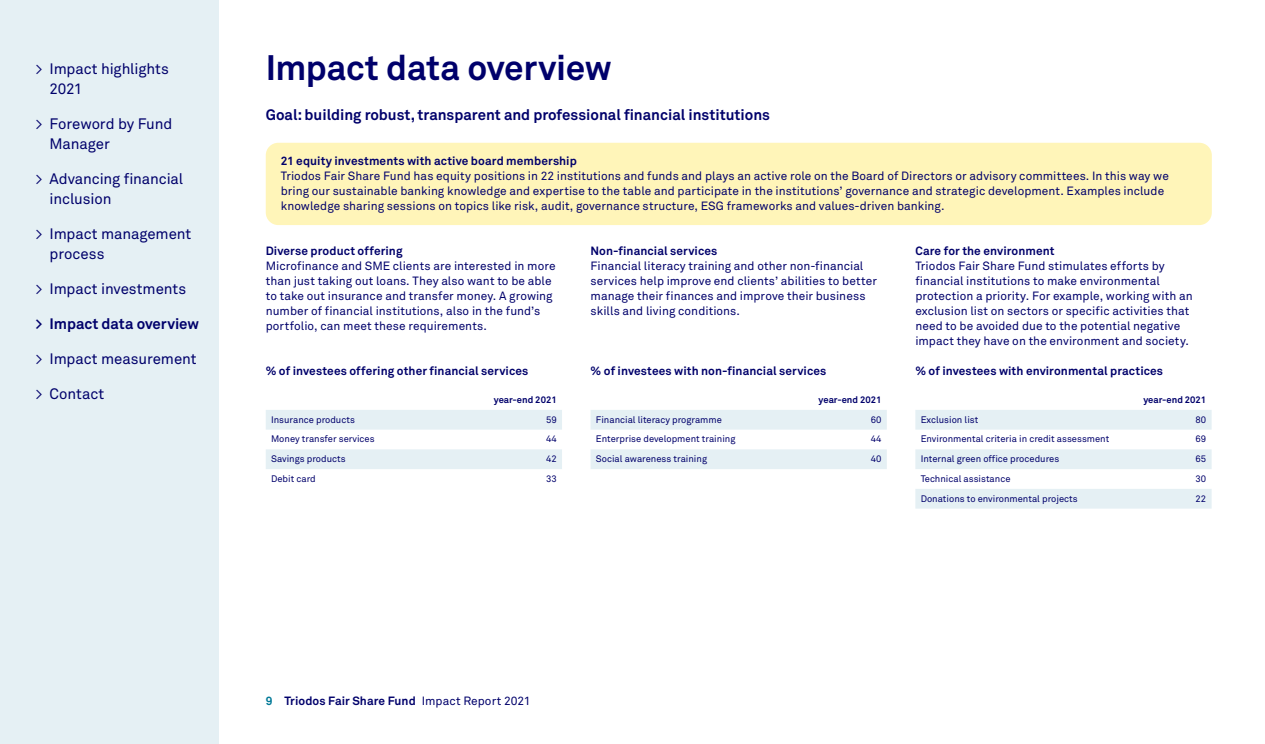
<style>
.page{position:relative;width:1265px;height:744px;background:#fff}
.page>*{position:absolute;margin:0;border:0;box-sizing:border-box;transform-origin:0 0}
.Hoofkop{font:700 35px "Akkurat Pro";letter-spacing:-.01em;color:#00006b}
.Hoofkop-2{font:15px/20px "Akkurat Pro";letter-spacing:-.005em;color:#00006b}
.Heading_Bold_12_14{font:700 15px "Akkurat Pro";color:#00006b}
.Hoofkop-3{font:700 15px "Akkurat Pro";letter-spacing:-.005em;color:#00006b}
.Platte_tekst{font:11.88px/15px "Akkurat Pro";letter-spacing:.005em;color:#00006b}
.Tussenkop_vet{font:700 11.88px "Akkurat Pro";letter-spacing:.005em;color:#00006b}
.Table_Regular_7_5{font:9.38px "Akkurat Pro";color:#00006b}
.Table_Regular_7_5-2{font:700 9.38px "Akkurat Pro";color:#00006b}
.s1{color:#007997}
.s2{font-weight:400}
</style>
<div class="page">
<div style="left:0;top:0;width:219px;height:744px;background:#e5f0f4"></div>
<div style="left:266px;top:143px;width:946px;height:82px;background:#fff5b9;border-radius:13px"></div>
<svg style="left:266px;top:410px;width:296px;height:59px"></svg>
<svg style="left:591px;top:410px;width:296px;height:59px"></svg>
<svg style="left:915px;top:410px;width:297px;height:98px"></svg>
<p class="Hoofkop-2" style="left:50px;top:59px;width:121px;text-indent:-14px">&gt; Impact highlights<br>2021</p>
<p class="Hoofkop-2" style="left:50px;top:114px;width:124px;text-indent:-14px">&gt; Foreword by Fund<br>Manager</p>
<p class="Hoofkop-2" style="left:50px;top:169px;width:135px;text-indent:-14px">&gt; Advancing financial inclusion</p>
<p class="Hoofkop-2" style="left:50px;top:224px;width:143px;text-indent:-14px">&gt; Impact management process</p>
<p class="Hoofkop-2" style="left:35px;top:279px;width:152px">&gt; Impact investments</p>
<p class="Hoofkop-3" style="left:35px;top:314px;width:165px">&gt; Impact data overview</p>
<p class="Hoofkop-2" style="left:35px;top:349px;width:163px">&gt; Impact measurement</p>
<p class="Hoofkop-2" style="left:35px;top:384px;width:70px">&gt; Contact</p>
<p class="Hoofkop" style="left:266px;top:46px;width:347px">Impact data overview</p>
<p class="Heading_Bold_12_14" style="left:266px;top:105px;width:506px">Goal: building robust, transparent and professional financial institutions</p>
<p class="Tussenkop_vet" style="left:281px;top:153px;width:298px">21 equity investments with active board membership</p>
<p class="Platte_tekst" style="left:281px;top:168px;width:890px">Triodos Fair Share Fund has equity positions in 22 institutions and funds and plays an active role on the Board of Directors or advisory committees. In this way we bring our sustainable banking knowledge and expertise to the table and participate in the institutions’ governance and strategic development. Examples include knowledge sharing sessions on topics like risk, audit, governance structure, ESG frameworks and values-driven banking.</p>
<p class="Tussenkop_vet" style="left:266px;top:243px;width:138px">Diverse product offering</p>
<p class="Platte_tekst" style="left:266px;top:258px;width:291px">Microfinance and SME clients are interested in more than just taking out loans. They also want to be able to take out insurance and transfer money. A growing number of financial institutions, also in the fund’s portfolio, can meet these requirements.</p>
<p class="Tussenkop_vet" style="left:266px;top:363px;width:264px">% of investees offering other financial services</p>
<p class="Table_Regular_7_5-2" style="left:494px;top:394px;width:64px">year-end 2021</p>
<p class="Table_Regular_7_5" style="left:271px;top:414px;width:85px">Insurance products</p>
<p class="Table_Regular_7_5" style="left:546px;top:414px;width:12px">59</p>
<p class="Table_Regular_7_5" style="left:271px;top:433px;width:105px">Money transfer services</p>
<p class="Table_Regular_7_5" style="left:546px;top:433px;width:12px">44</p>
<p class="Table_Regular_7_5" style="left:271px;top:453px;width:76px">Savings products</p>
<p class="Table_Regular_7_5" style="left:546px;top:453px;width:12px">42</p>
<p class="Table_Regular_7_5" style="left:271px;top:473px;width:46px">Debit card</p>
<p class="Table_Regular_7_5" style="left:546px;top:473px;width:12px">33</p>
<p class="Tussenkop_vet" style="left:591px;top:243px;width:128px">Non-financial services</p>
<p class="Platte_tekst" style="left:591px;top:258px;width:288px">Financial literacy training and other non-financial services help improve end clients’ abilities to better manage their finances and improve their business skills and living conditions.</p>
<p class="Tussenkop_vet" style="left:915px;top:243px;width:141px">Care for the environment</p>
<p class="Platte_tekst" style="left:915px;top:258px;width:279px">Triodos Fair Share Fund stimulates efforts by financial institutions to make environmental protection a priority. For example, working with an exclusion list on sectors or specific activities that need to be avoided due to the potential negative impact they have on the environment and society.</p>
<p class="Tussenkop_vet" style="left:915px;top:363px;width:249px">% of investees with environmental practices</p>
<p class="Table_Regular_7_5-2" style="left:1143px;top:394px;width:64px">year-end 2021</p>
<p class="Table_Regular_7_5" style="left:921px;top:414px;width:59px">Exclusion list</p>
<p class="Table_Regular_7_5" style="left:1196px;top:414px;width:12px">80</p>
<p class="Table_Regular_7_5" style="left:921px;top:433px;width:190px">Environmental criteria in credit assessment</p>
<p class="Table_Regular_7_5" style="left:1196px;top:433px;width:12px">69</p>
<p class="Table_Regular_7_5" style="left:921px;top:453px;width:140px">Internal green office procedures</p>
<p class="Table_Regular_7_5" style="left:1196px;top:453px;width:12px">65</p>
<p class="Table_Regular_7_5" style="left:921px;top:473px;width:91px">Technical assistance</p>
<p class="Table_Regular_7_5" style="left:1196px;top:473px;width:12px">30</p>
<p class="Table_Regular_7_5" style="left:921px;top:493px;width:159px">Donations to environmental projects</p>
<p class="Table_Regular_7_5" style="left:1196px;top:493px;width:12px">22</p>
<p class="Tussenkop_vet" style="left:591px;top:363px;width:237px">% of investees with non-financial services</p>
<p class="Table_Regular_7_5-2" style="left:819px;top:394px;width:64px">year-end 2021</p>
<p class="Table_Regular_7_5" style="left:596px;top:414px;width:128px">Financial literacy programme</p>
<p class="Table_Regular_7_5" style="left:871px;top:414px;width:12px">60</p>
<p class="Table_Regular_7_5" style="left:596px;top:433px;width:141px">Enterprise development training</p>
<p class="Table_Regular_7_5" style="left:871px;top:433px;width:12px">44</p>
<p class="Table_Regular_7_5" style="left:596px;top:453px;width:113px">Social awareness training</p>
<p class="Table_Regular_7_5" style="left:871px;top:453px;width:12px">40</p>
<p class="Tussenkop_vet" style="left:266px;top:693px;width:266px"><span class="s1">9</span> Triodos Fair Share Fund <span class="s2">Impact Report 2021</span></p>
</div>
